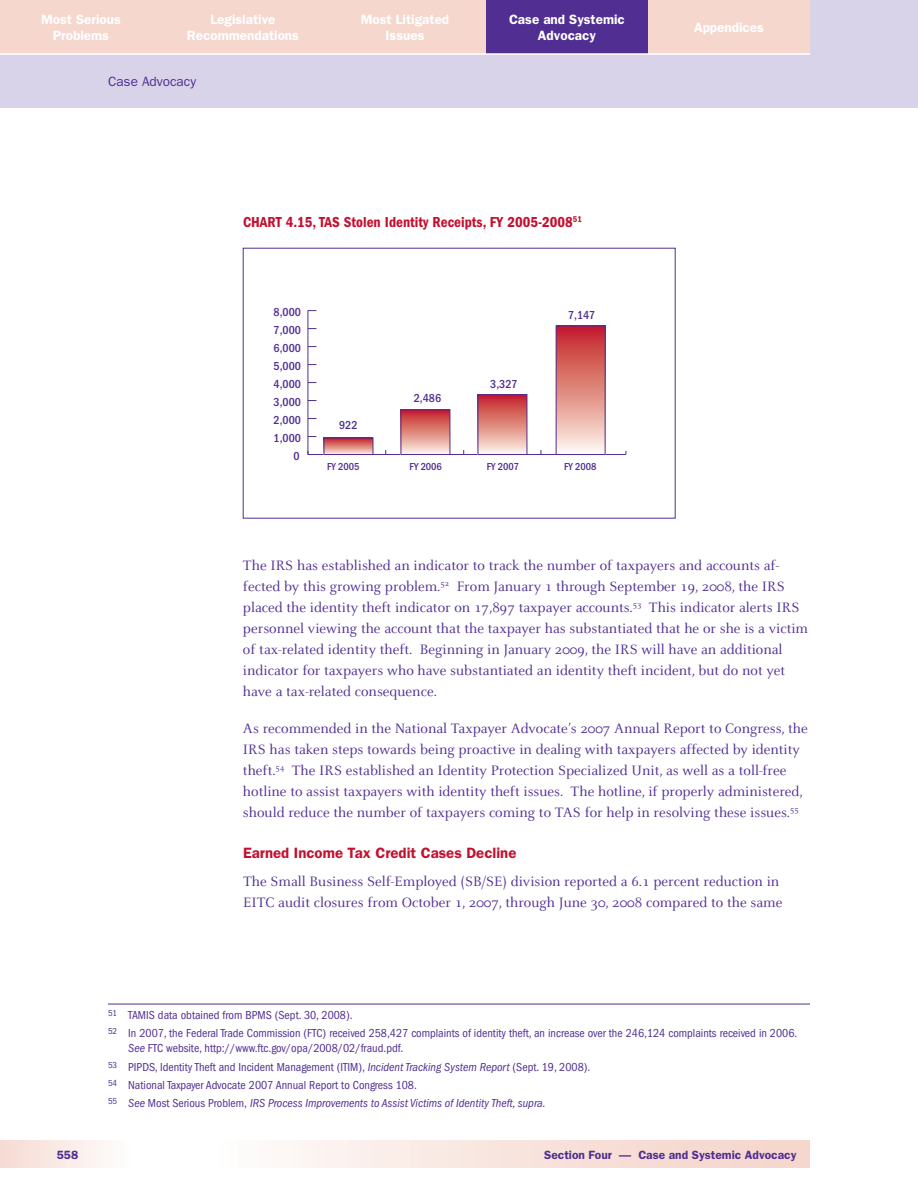
<style>
.page{position:relative;width:918px;height:1188px;background:#fff}
.page>*{position:absolute;margin:0;border:0;box-sizing:border-box;transform-origin:0 0}
.t1{font:15px/21px "Celeste";color:#502e92}
.t2{font:600 condensed 15px "Franklin Gothic";color:#c3102f}
.t3{font:600 15px "Franklin Gothic";color:#c3102f}
.t4{font:600 13.5px/16.5px "Franklin Gothic";color:#fff;text-align:center}
.t5{font:13.5px "Franklin Gothic";color:#502e92}
.t6{font:condensed 12px/18.3px "Franklin Gothic";color:#502e92}
.t7{font:500 condensed 12px "Franklin Gothic";color:#502e92}
.t8{font:600 12px "Franklin Gothic";color:#502e92}
.t9{font:500 condensed 10.5px "Franklin Gothic";letter-spacing:-.01em;color:#502e92}
.s1{font-style:italic}
</style>
<div class="page">
<div style="left:0;top:0;width:918px;height:108px;background:#d8d3e9"></div>
<svg style="left:292px;top:1141px;width:518px;height:27px;background:#f7e3dc"></svg>
<div style="left:0;top:1141px;width:148px;height:27px;background:linear-gradient(to right,#f6dad2,#fff)"></div>
<div style="left:0;top:0;width:162px;height:54px;background:#f5d7ce"></div>
<div style="left:162px;top:0;width:162px;height:54px;background:#f5d7ce"></div>
<div style="left:324px;top:0;width:162px;height:54px;background:#f5d7ce"></div>
<div style="left:648px;top:0;width:162px;height:54px;background:#f5d7ce"></div>
<div style="left:486px;top:0;width:162px;height:54px;background:#502e92"></div>
<hr style="left:0;top:53px;width:810px;height:2px;background:#fff">
<hr style="left:108px;top:1004px;width:702px;height:1px;background:#502e92">
<hr style="left:308px;top:454px;width:318px;height:1px;background:#502e92">
<hr style="left:308px;top:311px;width:1px;height:144px;background:#502e92">
<svg style="left:558px;top:328px;width:46px;height:123px;background:#df8982"></svg>
<div style="left:556px;top:326px;width:50px;height:129px;border:1px solid #502e92"></div>
<svg style="left:480px;top:396px;width:45px;height:57px;background:#df8982"></svg>
<div style="left:478px;top:394px;width:49px;height:61px;border:1px solid #502e92"></div>
<svg style="left:403px;top:411px;width:45px;height:42px;background:#df8781"></svg>
<div style="left:401px;top:409px;width:49px;height:46px;border:1px solid #502e92"></div>
<svg style="left:326px;top:440px;width:45px;height:13px"></svg>
<div style="left:324px;top:438px;width:49px;height:17px;border:1px solid #502e92"></div>
<p class="t4" style="left:41px;top:11px;width:81px">Most Serious<br>Problems</p>
<p class="t4" style="left:361px;top:11px;width:90px">Most Litigated<br>Issues</p>
<p class="t4" style="left:509px;top:11px;width:117px">Case and Systemic<br>Advocacy</p>
<p class="t4" style="left:694px;top:19px;width:71px">Appendices</p>
<p class="t4" style="left:187px;top:11px;width:114px">Legislative<br>Recommendations</p>
<p class="t5" style="left:108px;top:74px;width:90px">Case Advocacy</p>
<p class="t2" style="left:243px;top:214px;width:340px">CHART 4.15, TAS Stolen Identity Receipts, FY 2005-2008<sup>51</sup></p>
<p class="t7" style="left:274px;top:305px;width:29px">8,000</p>
<p class="t7" style="left:274px;top:323px;width:29px">7,000</p>
<p class="t7" style="left:274px;top:341px;width:29px">6,000</p>
<p class="t7" style="left:274px;top:359px;width:29px">5,000</p>
<p class="t7" style="left:274px;top:377px;width:29px">4,000</p>
<p class="t7" style="left:274px;top:395px;width:29px">3,000</p>
<p class="t7" style="left:274px;top:413px;width:29px">2,000</p>
<p class="t7" style="left:274px;top:431px;width:29px">1,000</p>
<p class="t7" style="left:293px;top:449px;width:8px">0</p>
<p class="t7" style="left:339px;top:418px;width:20px">922</p>
<p class="t7" style="left:414px;top:392px;width:29px">2,486</p>
<p class="t7" style="left:490px;top:377px;width:29px">3,327</p>
<p class="t7" style="left:568px;top:308px;width:29px">7,147</p>
<p class="t9" style="left:327px;top:460px;width:34px">FY 2005</p>
<p class="t9" style="left:410px;top:460px;width:34px">FY 2006</p>
<p class="t9" style="left:487px;top:460px;width:34px">FY 2007</p>
<p class="t9" style="left:564px;top:460px;width:34px">FY 2008</p>
<p class="t1" style="left:243px;top:555px;width:567px">The IRS has established an indicator to track the number of taxpayers and accounts af&shy;fected by this growing problem.<sup>52</sup> From January 1 through September 19, 2008, the IRS placed the identity theft indicator on 17,897 taxpayer accounts.<sup>53</sup> This indicator alerts IRS personnel viewing the account that the taxpayer has substantiated that he or she is a victim of tax-related identity theft. Beginning in January 2009, the IRS will have an additional indicator for taxpayers who have substantiated an identity theft incident, but do not yet have a tax-related consequence.</p>
<p class="t1" style="left:243px;top:718px;width:566px">As recommended in the National Taxpayer Advocate’s 2007 Annual Report to Congress, the IRS has taken steps towards being proactive in dealing with taxpayers affected by identity theft.<sup>54</sup> The IRS established an Identity Protection Specialized Unit, as well as a toll-free hotline to assist taxpayers with identity theft issues. The hotline, if properly administered, should reduce the number of taxpayers coming to TAS for help in resolving these issues.<sup>55</sup></p>
<p class="t3" style="left:243px;top:844px;width:275px">Earned Income Tax Credit Cases Decline</p>
<p class="t1" style="left:243px;top:871px;width:541px">The Small Business Self-Employed (SB/SE) division reported a 6.1 percent reduction in<br>EITC audit closures from October 1, 2007, through June 30, 2008 compared to the same</p>
<p class="t6" style="left:108px;top:1006px;width:691px"><sup>51</sup> TAMIS data obtained from BPMS (Sept. 30, 2008).<br><sup>52</sup> In 2007, the Federal Trade Commission (FTC) received 258,427 complaints of identity theft, an increase over the 246,124 complaints received in 2006.</p>
<p class="t6" style="left:108px;top:1039px;width:484px;text-indent:20px"><span class="s1">See</span> FTC website, http://www.ftc.gov/opa/2008/02/fraud.pdf.<br><sup>53</sup> PIPDS, Identity Theft and Incident Management (ITIM), <span class="s1">Incident Tracking System Report</span> (Sept. 19, 2008).<br><sup>54</sup> National Taxpayer Advocate 2007 Annual Report to Congress 108.<br><sup>55</sup> <span class="s1">See</span> Most Serious Problem, <span class="s1">IRS Process Improvements to Assist Victims of Identity Theft, supra.</span></p>
<p class="t8" style="left:57px;top:1148px;width:23px">558</p>
<p class="t8" style="left:544px;top:1148px;width:254px">Section Four — Case and Systemic Advocacy</p>
</div>
